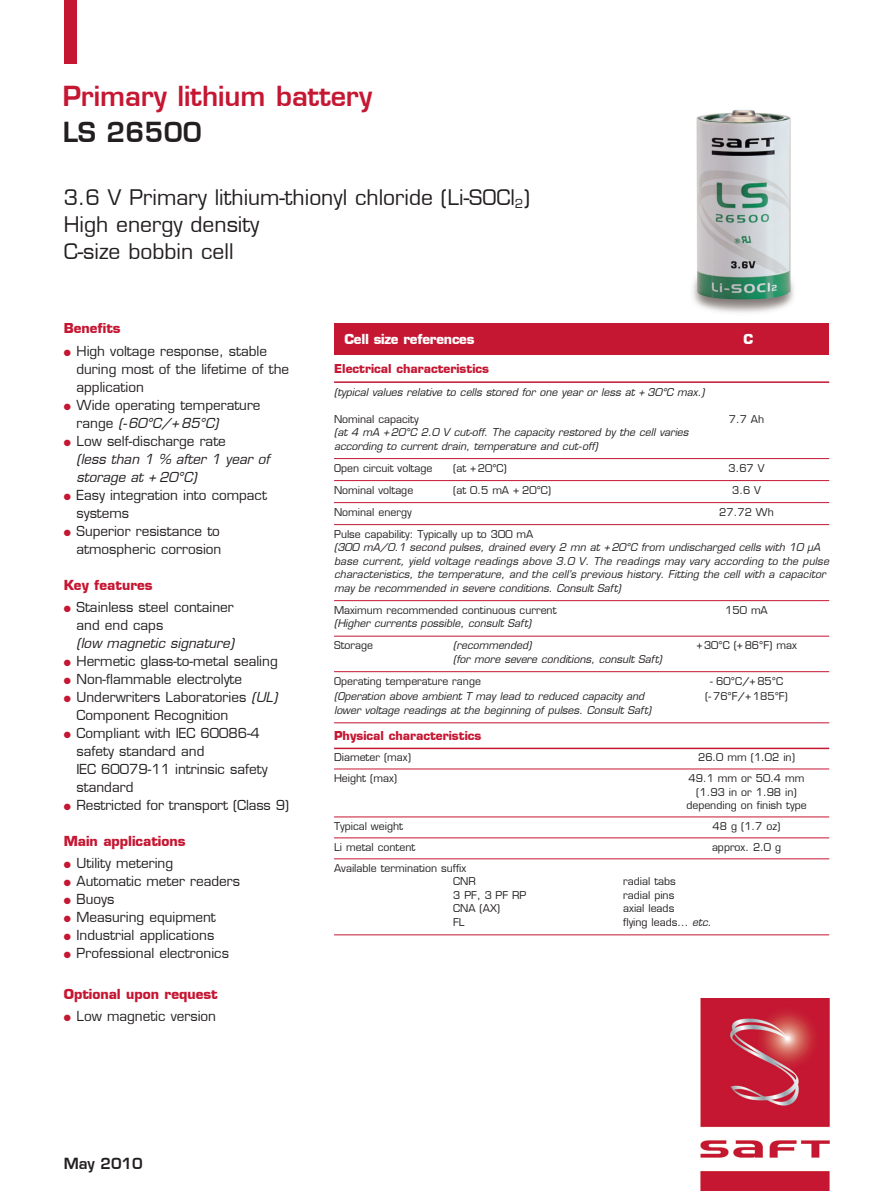
<style>
.page{position:relative;width:893px;height:1191px;background:#fff}
.page>*{position:absolute;margin:0;border:0;box-sizing:border-box;transform-origin:0 0}
.texte_tab{font:600 27px "Eurostile LT";color:#c51632}
.heading{font:600 27px "Eurostile LT";color:#231f20}
.heading-2{font:21px/27px "Eurostile LT";color:#231f20}
.t1{font:600 15px "Eurostile LT";letter-spacing:-.005em;color:#231f20}
.t2{font:13.5px/18px "Eurostile LT";color:#231f20}
.t3{font:italic 13.5px/18px "Eurostile LT";color:#231f20}
.t4{font:700 13.5px "Eurostile LT";color:#c51632}
.t5{font:700 13.5px "Eurostile LT";letter-spacing:-.02em;color:#fff}
.t6{font:700 12px "Eurostile LT";color:#c51632}
.t7{font:italic 10.5px/13.5px "Eurostile LT";color:#231f20}
.t8{font:10.5px/13.5px "Eurostile LT";color:#231f20;text-align:center}
.s1{color:#c51632}
.s2{font-style:italic}
.s3{font-style:normal}
</style>
<div class="page">
<img style="left:692px;top:110px;width:102px;height:203px">
<div style="left:64px;top:0;width:13px;height:64px;background:#c51632"></div>
<div style="left:334px;top:323px;width:495px;height:32px;background:#c51632"></div>
<img style="left:700px;top:998px;width:129px;height:193px">
<hr style="left:334px;top:381px;width:495px;height:2px;background:#c51632">
<hr style="left:334px;top:458px;width:495px;height:1px;background:#c51632">
<hr style="left:334px;top:480px;width:495px;height:1px;background:#c51632">
<hr style="left:334px;top:502px;width:495px;height:1px;background:#c51632">
<hr style="left:334px;top:524px;width:495px;height:1px;background:#c51632">
<hr style="left:334px;top:600px;width:495px;height:1px;background:#c51632">
<hr style="left:334px;top:636px;width:495px;height:1px;background:#c51632">
<hr style="left:334px;top:671px;width:495px;height:1px;background:#c51632">
<hr style="left:334px;top:722px;width:495px;height:1px;background:#c51632">
<hr style="left:334px;top:747px;width:495px;height:2px;background:#c51632">
<hr style="left:334px;top:768px;width:495px;height:1px;background:#c51632">
<hr style="left:334px;top:816px;width:495px;height:1px;background:#c51632">
<hr style="left:334px;top:837px;width:495px;height:1px;background:#c51632">
<hr style="left:334px;top:858px;width:495px;height:1px;background:#c51632">
<hr style="left:334px;top:934px;width:495px;height:1px;background:#c51632">
<p class="texte_tab" style="left:63px;top:80px;width:311px">Primary lithium battery</p>
<p class="heading" style="left:63px;top:116px;width:141px">LS 26500</p>
<p class="heading-2" style="left:64px;top:184px;width:468px">3.6 V Primary lithium-thionyl chloride (Li-SOCl<sub>2</sub>)</p>
<p class="heading-2" style="left:64px;top:211px;width:197px">High energy density<br>C-size bobbin cell</p>
<p class="t4" style="left:64px;top:320px;width:58px">Benefits</p>
<p class="t2" style="left:77px;top:342px;width:214px;text-indent:-13px"><span class="s1">●</span> High voltage response, stable during most of the lifetime of the application</p>
<p class="t2" style="left:77px;top:396px;width:186px;text-indent:-13px"><span class="s1">●</span> Wide operating temperature range <span class="s2">(-60°C/+85°C)</span></p>
<p class="t3" style="left:77px;top:432px;width:195px;text-indent:-13px"><span class="s1">●</span> <span class="s3">Low self-discharge rate<br></span>(less than 1 % after 1 year of storage at + 20°C)</p>
<p class="t2" style="left:77px;top:486px;width:192px;text-indent:-13px"><span class="s1">●</span> Easy integration into compact systems</p>
<p class="t2" style="left:64px;top:522px;width:159px;text-align:right"><span class="s1">●</span> Superior resistance to atmospheric corrosion</p>
<p class="t4" style="left:64px;top:576px;width:90px">Key features</p>
<p class="t2" style="left:64px;top:598px;width:172px"><span class="s1">●</span> Stainless steel container</p>
<p class="t2" style="left:77px;top:616px;width:88px">and end caps</p>
<p class="t3" style="left:77px;top:634px;width:159px">(low magnetic signature)</p>
<p class="t2" style="left:64px;top:652px;width:215px"><span class="s1">●</span> Hermetic glass-to-metal sealing</p>
<p class="t2" style="left:64px;top:670px;width:180px"><span class="s1">●</span> Non-flammable electrolyte</p>
<p class="t2" style="left:64px;top:688px;width:215px"><span class="s1">●</span> Underwriters Laboratories <span class="s2">(UL)</span></p>
<p class="t2" style="left:77px;top:706px;width:153px">Component Recognition</p>
<p class="t2" style="left:64px;top:724px;width:198px"><span class="s1">●</span> Compliant with IEC 60086-4</p>
<p class="t2" style="left:77px;top:742px;width:129px">safety standard and</p>
<p class="t2" style="left:77px;top:760px;width:193px">IEC 60079-11 intrinsic safety</p>
<p class="t2" style="left:77px;top:778px;width:58px">standard</p>
<p class="t2" style="left:64px;top:796px;width:227px"><span class="s1">●</span> Restricted for transport (Class 9)</p>
<p class="t4" style="left:64px;top:833px;width:123px">Main applications</p>
<p class="t2" style="left:64px;top:854px;width:111px"><span class="s1">●</span> Utility metering</p>
<p class="t2" style="left:64px;top:872px;width:178px"><span class="s1">●</span> Automatic meter readers</p>
<p class="t2" style="left:64px;top:890px;width:52px"><span class="s1">●</span> Buoys</p>
<p class="t2" style="left:64px;top:908px;width:154px"><span class="s1">●</span> Measuring equipment</p>
<p class="t2" style="left:64px;top:926px;width:152px"><span class="s1">●</span> Industrial applications</p>
<p class="t2" style="left:64px;top:944px;width:167px"><span class="s1">●</span> Professional electronics</p>
<p class="t4" style="left:64px;top:985px;width:156px">Optional upon request</p>
<p class="t2" style="left:64px;top:1007px;width:154px"><span class="s1">●</span> Low magnetic version</p>
<p class="t5" style="left:344px;top:331px;width:132px">Cell size references</p>
<p class="t5" style="left:743px;top:331px;width:11px">C</p>
<p class="t6" style="left:334px;top:361px;width:156px">Electrical characteristics</p>
<p class="t7" style="left:334px;top:386px;width:372px">(typical values relative to cells stored for one year or less at + 30°C max.)</p>
<p class="t8" style="left:334px;top:412px;width:86px">Nominal capacity</p>
<p class="t8" style="left:729px;top:412px;width:37px">7.7 Ah</p>
<p class="t7" style="left:334px;top:426px;width:356px">(at 4 mA +20<span class="s3">°</span>C 2.0 V cut-off. The capacity restored by the cell varies according to current drain, temperature and cut-off)</p>
<p class="t8" style="left:334px;top:461px;width:100px">Open circuit voltage</p>
<p class="t8" style="left:453px;top:461px;width:55px">(at +20°C)</p>
<p class="t8" style="left:728px;top:461px;width:38px">3.67 V</p>
<p class="t8" style="left:334px;top:483px;width:81px">Nominal voltage</p>
<p class="t8" style="left:453px;top:483px;width:100px">(at 0.5 mA + 20°C)</p>
<p class="t8" style="left:732px;top:483px;width:30px">3.6 V</p>
<p class="t8" style="left:334px;top:505px;width:79px">Nominal energy</p>
<p class="t8" style="left:719px;top:505px;width:56px">27.72 Wh</p>
<p class="t7" style="left:334px;top:527px;width:496px"><span class="s3">Pulse capability: Typically up to 300 mA<br></span>(300 mA/0.1 second pulses, drained every 2 mn at +20°C from undischarged cells with 10 µA base current, yield voltage readings above 3.0 V. The readings may vary according to the pulse characteristics, the temperature, and the cell’s previous history. Fitting the cell with a capacitor may be recommended in severe conditions. Consult Saft)</p>
<p class="t8" style="left:334px;top:603px;width:224px">Maximum recommended continuous current</p>
<p class="t8" style="left:725px;top:603px;width:44px">150 mA</p>
<p class="t7" style="left:334px;top:617px;width:199px">(Higher currents possible, consult Saft)</p>
<p class="t8" style="left:334px;top:639px;width:41px">Storage</p>
<p class="t7" style="left:453px;top:639px;width:80px">(recommended)</p>
<p class="t8" style="left:696px;top:639px;width:102px">+30°C (+86°F) max</p>
<p class="t7" style="left:453px;top:652px;width:210px">(for more severe conditions, consult Saft)</p>
<p class="t8" style="left:334px;top:674px;width:148px">Operating temperature range</p>
<p class="t8" style="left:710px;top:674px;width:74px">- 60°C/+85°C</p>
<p class="t7" style="left:334px;top:690px;width:312px">(Operation above ambient T may lead to reduced capacity and</p>
<p class="t8" style="left:705px;top:690px;width:84px">(- 76°F/+185°F)</p>
<p class="t7" style="left:334px;top:703px;width:319px">lower voltage readings at the beginning of pulses. Consult Saft)</p>
<p class="t6" style="left:334px;top:728px;width:149px">Physical characteristics</p>
<p class="t8" style="left:334px;top:750px;width:78px">Diameter (max)</p>
<p class="t8" style="left:698px;top:750px;width:98px">26.0 mm (1.02 in)</p>
<p class="t8" style="left:334px;top:771px;width:64px">Height (max)</p>
<p class="t8" style="left:689px;top:771px;width:117px">49.1 mm or 50.4 mm (1.93 in or 1.98 in)</p>
<p class="t8" style="left:686px;top:798px;width:122px">depending on finish type</p>
<p class="t8" style="left:334px;top:819px;width:70px">Typical weight</p>
<p class="t8" style="left:713px;top:819px;width:69px">48 g (1.7 oz)</p>
<p class="t8" style="left:334px;top:840px;width:83px">Li metal content</p>
<p class="t8" style="left:712px;top:840px;width:71px">approx. 2.0 g</p>
<p class="t8" style="left:334px;top:861px;width:134px">Available termination suffix</p>
<p class="t8" style="left:453px;top:875px;width:24px">CNR</p>
<p class="t8" style="left:623px;top:875px;width:54px">radial tabs</p>
<p class="t8" style="left:453px;top:888px;width:75px">3 PF, 3 PF RP</p>
<p class="t8" style="left:623px;top:888px;width:53px">radial pins</p>
<p class="t8" style="left:453px;top:902px;width:48px">CNA (AX)</p>
<p class="t8" style="left:623px;top:902px;width:53px">axial leads</p>
<p class="t8" style="left:453px;top:915px;width:13px">FL</p>
<p class="t8" style="left:623px;top:915px;width:90px">flying leads... <span class="s2">etc.</span></p>
<p class="t1" style="left:64px;top:1154px;width:80px">May 2010</p>
</div>
